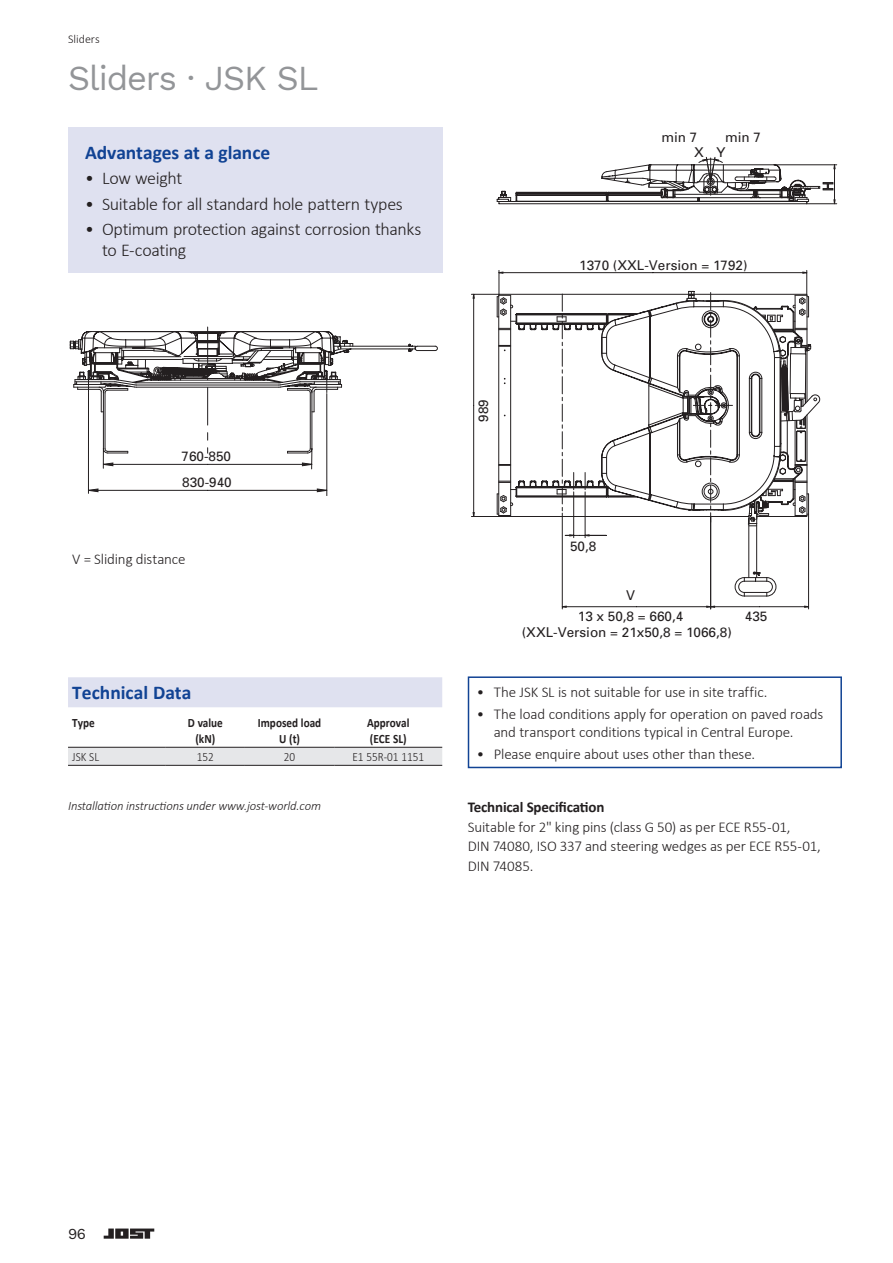
<style>
.page{position:relative;width:893px;height:1263px;background:#fff}
.page>*{position:absolute;margin:0;border:0;box-sizing:border-box;transform-origin:0 0}
.t1{font:34.5px "Work Sans";letter-spacing:-.03em;color:#939598}
.t2{font:700 19.5px "Calibri";color:#114394}
.t3{font:300 18px/21px "Calibri";letter-spacing:-.02em;color:#231f20}
.t4{font:300 15px/19.5px "Calibri";letter-spacing:-.01em;color:#231f20}
.t5{font:700 15px "Calibri";letter-spacing:-.01em;color:#231f20}
.t6{font:15px "Work Sans";color:#231f20}
.t7{font:13.5px/16.2px "Univers";color:#231f20;text-align:center}
.t8{font:italic 300 12.75px "Calibri";letter-spacing:-.01em;color:#231f20}
.t9{font:700 12.75px/15.8px "Calibri";color:#231f20;text-align:center;scale:.88 1}
.t10{font:300 12.75px "Calibri";color:#231f20;scale:.88 1}
.t11{font:300 12px "Calibri";color:#231f20}
</style>
<div class="page">
<svg style="left:104px;top:1228px;width:50px;height:11px"></svg>
<hr style="left:807px;top:203px;width:30px;height:1px;background:#231f20">
<hr style="left:774px;top:165px;width:63px;height:1px;background:#231f20">
<svg style="left:497px;top:157px;width:338px;height:48px"></svg>
<hr style="left:562px;top:513px;width:1px;height:96px;background:#231f20">
<hr style="left:636px;top:606px;width:75px;height:1px;background:#231f20">
<hr style="left:562px;top:606px;width:74px;height:1px;background:#231f20">
<hr style="left:808px;top:514px;width:1px;height:95px;background:#231f20">
<hr style="left:710px;top:516px;width:1px;height:93px;background:#231f20">
<hr style="left:760px;top:606px;width:49px;height:1px;background:#231f20">
<hr style="left:711px;top:606px;width:49px;height:1px;background:#231f20">
<svg style="left:471px;top:270px;width:349px;height:326px"></svg>
<svg style="left:70px;top:327px;width:368px;height:142px"></svg>
<hr style="left:88px;top:393px;width:1px;height:100px;background:#231f20">
<hr style="left:327px;top:393px;width:1px;height:103px;background:#231f20">
<hr style="left:89px;top:490px;width:119px;height:1px;background:#231f20">
<hr style="left:208px;top:490px;width:119px;height:1px;background:#231f20">
<svg style="left:89px;top:488px;width:9px;height:4px"></svg>
<svg style="left:317px;top:488px;width:11px;height:4px"></svg>
<div style="left:68px;top:677px;width:374px;height:30px;background:#dfe1f0"></div>
<div style="left:468px;top:676px;width:374px;height:92px;border:2px solid #114394"></div>
<div style="left:68px;top:128px;width:374px;height:145px;background:#dfe1f0"></div>
<div style="left:68px;top:748px;width:374px;height:17px;background:#e6e7e9"></div>
<hr style="left:68px;top:765px;width:98px;height:1px;background:#231f20">
<hr style="left:166px;top:765px;width:79px;height:1px;background:#231f20">
<hr style="left:245px;top:765px;width:89px;height:1px;background:#231f20">
<hr style="left:334px;top:765px;width:108px;height:1px;background:#231f20">
<hr style="left:68px;top:747px;width:98px;height:1px;background:#231f20">
<hr style="left:166px;top:747px;width:79px;height:1px;background:#231f20">
<hr style="left:245px;top:747px;width:89px;height:1px;background:#231f20">
<hr style="left:334px;top:747px;width:108px;height:1px;background:#231f20">
<p class="t11" style="left:68px;top:32px;width:33px">Sliders</p>
<h1 class="t1" style="left:68px;top:52px;width:252px">Sliders · JSK SL</h1>
<h2 class="t2" style="left:85px;top:139px;width:187px">Advantages at a glance</h2>
<p class="t3" style="left:85px;top:168px;width:99px">• Low weight</p>
<p class="t3" style="left:85px;top:193px;width:319px">• Suitable for all standard hole pattern types</p>
<p class="t3" style="left:102px;top:218px;width:321px;text-indent:-17px">• Optimum protection against corrosion thanks to E-coating</p>
<p class="t7" style="left:181px;top:443px;width:52px;line-height:25.8px;text-align:left">760-850<br>830-940</p>
<p class="t4" style="left:72px;top:549px;width:115px">V = Sliding distance</p>
<p class="t7" style="left:661px;top:129px;width:38px">min 7</p>
<p class="t7" style="left:725px;top:129px;width:38px">min 7</p>
<p class="t7" style="left:694px;top:144px;width:33px">X Y</p>
<p class="t7" style="left:579px;top:257px;width:170px">1370 (XXL-Version = 1792)</p>
<p class="t7" style="left:475px;top:422px;width:24px;rotate:-90deg">989</p>
<p class="t7" style="left:570px;top:538px;width:28px">50,8</p>
<p class="t7" style="left:626px;top:587px;width:11px">V</p>
<p class="t7" style="left:522px;top:607px;width:212px">13 x 50,8 = 660,4<br>(XXL-Version = 21x50,8 = 1066,8)</p>
<p class="t7" style="left:745px;top:607px;width:24px">435</p>
<p class="t7" style="left:820px;top:191px;width:11px;rotate:-90deg">H</p>
<h2 class="t2" style="left:72px;top:678px;width:121px">Technical Data</h2>
<p class="t4" style="left:477px;top:682px;width:292px">• The JSK SL is not suitable for use in site traffic.</p>
<p class="t4" style="left:494px;top:705px;width:331px;line-height:18px;text-indent:-17px">• The load conditions apply for operation on paved roads and transport conditions typical in Central Europe.</p>
<p class="t4" style="left:477px;top:744px;width:280px">• Please enquire about uses other than these.</p>
<p class="t9" style="left:72px;top:715px;width:27px">Type</p>
<p class="t9" style="left:188px;top:715px;width:41px">D value (kN)</p>
<p class="t9" style="left:258px;top:715px;width:74px">Imposed load<br>U (t)</p>
<p class="t9" style="left:367px;top:715px;width:50px;text-align:left">Approval (ECE SL)</p>
<p class="t10" style="left:72px;top:749px;width:32px">JSK SL</p>
<p class="t10" style="left:197px;top:749px;width:21px">152</p>
<p class="t10" style="left:284px;top:749px;width:14px">20</p>
<p class="t10" style="left:352px;top:749px;width:83px">E1 55R-01 1151</p>
<p class="t8" style="left:68px;top:798px;width:255px">Installation instructions under www.jost-world.com</p>
<p class="t6" style="left:68px;top:1222px;width:19px">96</p>
<p class="t5" style="left:468px;top:797px;width:138px">Technical Specification</p>
<p class="t4" style="left:468px;top:817px;width:355px">Suitable for 2" king pins (class G 50) as per ECE R55-01,<br>DIN 74080, ISO 337 and steering wedges as per ECE R55-01,<br>DIN 74085.</p>
</div>
